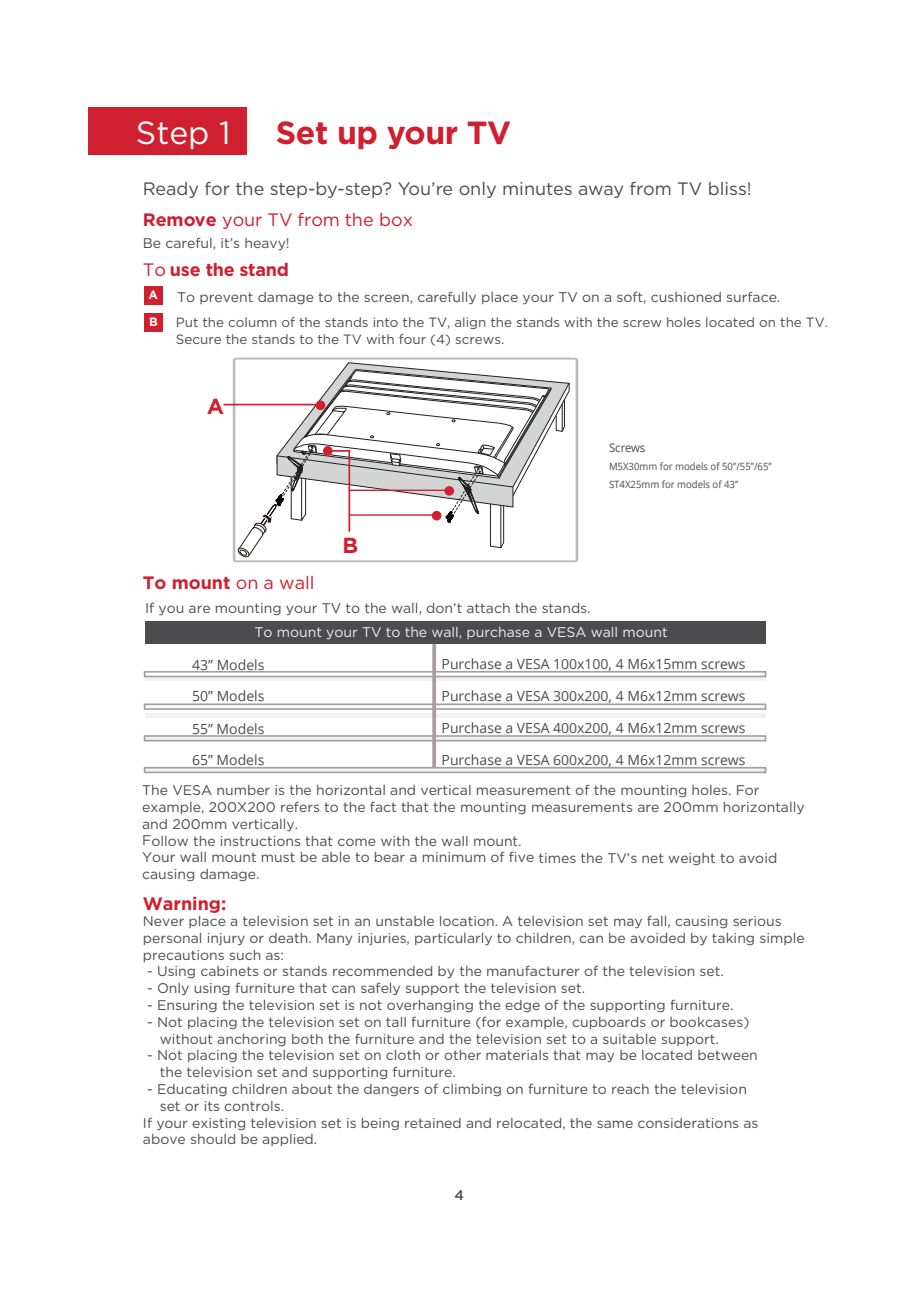
<style>
.page{position:relative;width:918px;height:1298px;background:#fff}
.page>*{position:absolute;margin:0;border:0;box-sizing:border-box;transform-origin:0 0}
.t1{font:700 32px "Gotham";letter-spacing:-.015em;color:#d01f2e}
.t2{font:32px "Gotham";color:#fff}
.t3{font:700 21.8px "Gotham";color:#d01f2e}
.t4{font:18px/31.2px "Gotham";color:#4c4c4e}
.t5{font:700 18px "Gotham";color:#d01f2e}
.t6{font:14px/16.8px "Gotham";color:#4c4c4e}
.t7{font:14px "Open Sans";color:#4c4c4e}
.t8{font:14px "Gotham";color:#f2eeee}
.t9{font:500 14px "Gotham";color:#4c4c4e}
.t10{font:13.4px "Gotham";color:#4c4c4e}
.t11{font:12px "Open Sans";letter-spacing:-.015em;color:#4c4c4e;scale:.95 1}
.t12{font:700 12px "Gotham";color:#fff}
.t13{font:10px/18px "Open Sans";color:#4c4c4e;scale:.95 1}
.s1{font-weight:700;color:#d01f2e}
.s2{color:#d01f2e}
.s3{font-weight:400}
</style>
<div class="page">
<svg style="left:233px;top:358px;width:345px;height:204px"></svg>
<div style="left:88px;top:108px;width:159px;height:47px;background:#d01f2e"></div>
<div style="left:145px;top:621px;width:621px;height:23px;background:#4c4c4e"></div>
<div style="left:145px;top:713px;width:621px;height:5px;background:#f4f1f1"></div>
<div style="left:145px;top:736px;width:621px;height:5px;background:#f4f1f1"></div>
<div style="left:144px;top:735px;width:622px;height:7px;border:2px solid #a79ca0"></div>
<svg style="left:145px;top:677px;width:621px;height:4px;fill:#f4f1f1"></svg>
<div style="left:144px;top:671px;width:622px;height:6px;border:2px solid #a79ca0"></div>
<svg style="left:432px;top:644px;width:4px;height:123px"></svg>
<div style="left:144px;top:287px;width:19px;height:18px;background:#d01f2e"></div>
<div style="left:144px;top:314px;width:19px;height:18px;background:#d01f2e"></div>
<svg style="left:238px;top:362px;width:332px;height:195px"></svg>
<div style="left:445px;top:486px;width:9px;height:10px;background:#d01f2e;border-radius:50%"></div>
<hr style="left:349px;top:490px;width:96px;height:1px;background:#d01f2e">
<hr style="left:349px;top:514px;width:83px;height:2px;background:#d01f2e">
<hr style="left:224px;top:404px;width:93px;height:1px;background:#d01f2e">
<div style="left:316px;top:400px;width:9px;height:10px;background:#d01f2e;border-radius:50%"></div>
<div style="left:144px;top:703px;width:622px;height:7px;border:2px solid #a79ca0"></div>
<div style="left:144px;top:767px;width:622px;height:6px;border:2px solid #a79ca0"></div>
<h1 class="t2" style="left:136px;top:120px;width:96px">Step 1</h1>
<h1 class="t1" style="left:276px;top:121px;width:237px">Set up your TV</h1>
<p class="t4" style="left:143px;top:174px;width:611px">Ready for the step-by-step? You’re only minutes away from TV bliss!<br><span class="s1">Remove</span> <span class="s2">your TV from the box</span></p>
<p class="t6" style="left:143px;top:236px;width:148px">Be careful, it’s heavy!</p>
<p class="t5" style="left:143px;top:263px;width:148px"><span class="s3">To</span> use the stand</p>
<p class="t12" style="left:149px;top:290px;width:11px">A</p>
<p class="t6" style="left:177px;top:289px;width:605px">To prevent damage to the screen, carefully place your TV on a soft, cushioned surface.</p>
<p class="t12" style="left:149px;top:317px;width:10px">B</p>
<p class="t10" style="left:176px;top:317px;width:654px">Put the column of the stands into the TV, align the stands with the screw holes located on the TV.</p>
<p class="t10" style="left:176px;top:335px;width:330px">Secure the stands to the TV with four (4) screws.</p>
<h2 class="t3" style="left:342px;top:537px;width:17px">B</h2>
<p class="t5" style="left:143px;top:576px;width:173px">To mount <span class="s3">on a wall</span></p>
<p class="t6" style="left:145px;top:600px;width:447px">If you are mounting your TV to the wall, don’t attach the stands.</p>
<p class="t11" style="left:609px;top:439px;width:40px">Screws</p>
<p class="t13" style="left:609px;top:457px;width:173px">M5X30mm for models of 50’’/55’’/65’’<br>ST4X25mm for models of 43’’</p>
<p class="t8" style="left:254px;top:627px;width:415px">To mount your TV to the wall, purchase a VESA wall mount</p>
<p class="t7" style="left:192px;top:655px;width:74px">43” Models</p>
<p class="t7" style="left:192px;top:686px;width:74px">50” Models</p>
<p class="t7" style="left:442px;top:654px;width:305px">Purchase a VESA 100x100, 4 M6x15mm screws</p>
<p class="t7" style="left:442px;top:686px;width:305px">Purchase a VESA 300x200, 4 M6x12mm screws</p>
<p class="t7" style="left:192px;top:719px;width:74px">55” Models</p>
<p class="t7" style="left:442px;top:718px;width:305px">Purchase a VESA 400x200, 4 M6x12mm screws</p>
<p class="t7" style="left:192px;top:750px;width:74px">65” Models</p>
<p class="t7" style="left:442px;top:750px;width:305px">Purchase a VESA 600x200, 4 M6x12mm screws</p>
<p class="t6" style="left:142px;top:783px;width:664px">The VESA number is the horizontal and vertical measurement of the mounting holes. For example, 200X200 refers to the fact that the mounting measurements are 200mm horizontally and 200mm vertically.<br>Follow the instructions that come with the wall mount.<br>Your wall mount must be able to bear a minimum of five times the TV’s net weight to avoid causing damage.</p>
<p class="t5" style="left:143px;top:896px;width:85px">Warning:</p>
<p class="t6" style="left:143px;top:914px;width:663px">Never place a television set in an unstable location. A television set may fall, causing serious personal injury or death. Many injuries, particularly to children, can be avoided by taking simple precautions such as:</p>
<p class="t6" style="left:147px;top:964px;width:578px">- Using cabinets or stands recommended by the manufacturer of the television set.</p>
<p class="t6" style="left:147px;top:981px;width:440px">- Only using furniture that can safely support the television set.</p>
<p class="t6" style="left:147px;top:998px;width:588px">- Ensuring the television set is not overhanging the edge of the supporting furniture.</p>
<p class="t6" style="left:160px;top:1015px;width:591px;text-indent:-13px">- Not placing the television set on tall furniture (for example, cupboards or bookcases) without anchoring both the furniture and the television set to a suitable support.</p>
<p class="t6" style="left:160px;top:1048px;width:600px;text-indent:-13px">- Not placing the television set on cloth or other materials that may be located between the television set and supporting furniture.</p>
<p class="t6" style="left:147px;top:1082px;width:601px">- Educating children about the dangers of climbing on furniture to reach the television</p>
<p class="t6" style="left:160px;top:1099px;width:126px">set or its controls.</p>
<p class="t6" style="left:143px;top:1115px;width:617px">If your existing television set is being retained and relocated, the same considerations as</p>
<p class="t6" style="left:143px;top:1132px;width:176px">above should be applied.</p>
<p class="t9" style="left:455px;top:1187px;width:11px">4</p>
</div>
